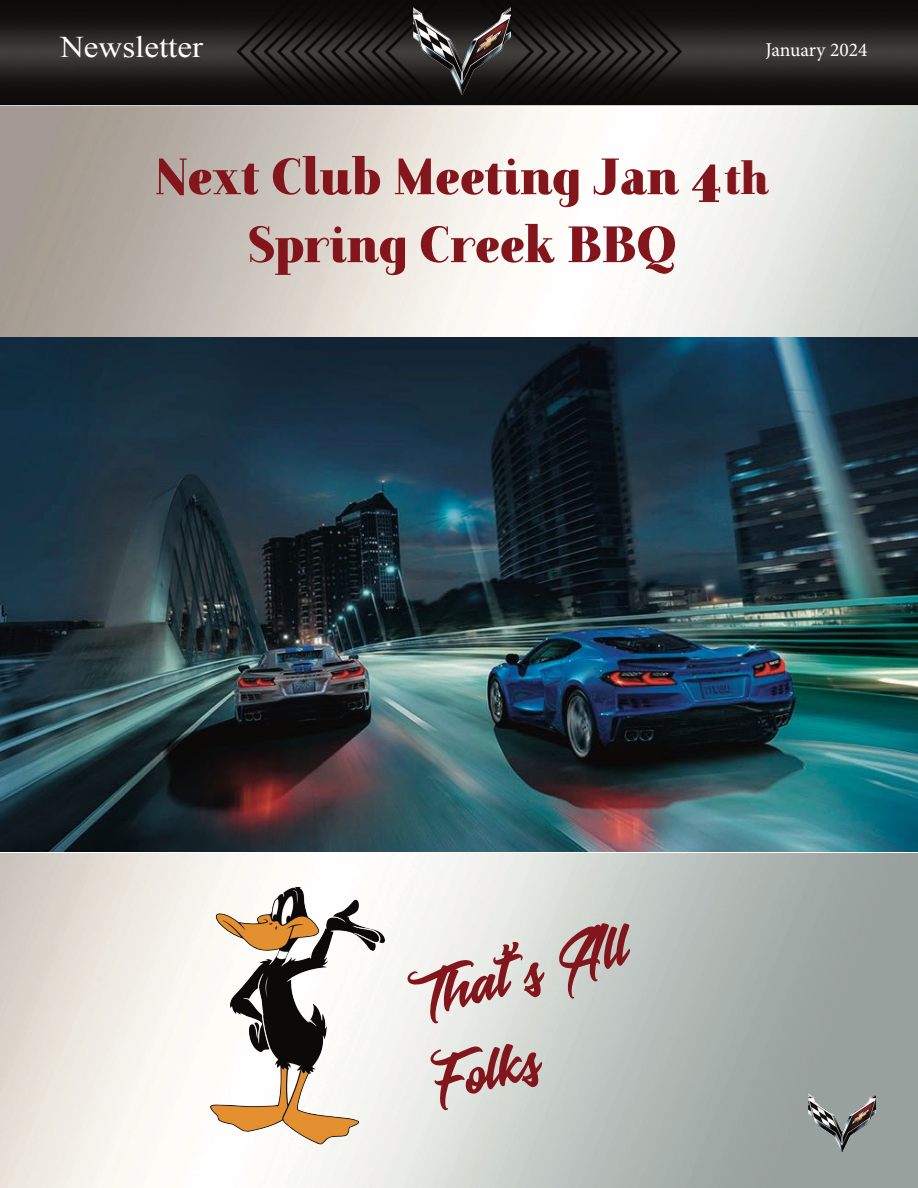
<style>
.page{position:relative;width:918px;height:1188px;background:#fff}
.page>*{position:absolute;margin:0;border:0;box-sizing:border-box;transform-origin:0 0}
.t1{font:72px "Baksoda";color:#83151c}
.t2{font:900 51px/67.9px "Farewell Angelina";color:#83151c;text-align:center}
.t3{font:30px "Times New Roman";color:#fff;scale:1.1 1}
.t4{font:19.5px "Minion Pro";color:#fff}
.s1{font-size:66px}
.s2{font-size:45px}
</style>
<div class="page">
<img style="left:0;top:105px;width:918px;height:1083px">
<img style="left:0;top:338px;width:918px;height:514px">
<img style="left:0;top:0;width:918px;height:105px">
<img style="left:414px;top:8px;width:96px;height:87px">
<img style="left:211px;top:888px;width:173px;height:257px">
<img style="left:809px;top:1093px;width:66px;height:60px">
<p class="t3" style="left:60px;top:30px;width:131px">Newsletter</p>
<p class="t4" style="left:765px;top:38px;width:103px">January 2024</p>
<p class="t2" style="left:155px;top:143px;width:616px">Next Club Meeting Jan <span class="s1">4</span><span class="s2">th<br></span>Spring Creek BBQ</p>
<p class="t1" style="left:406px;top:976px;width:221px;rotate:-15deg">That’’s All</p>
<p class="t1" style="left:428px;top:1059px;width:107px;rotate:-15deg">Folks</p>
</div>
